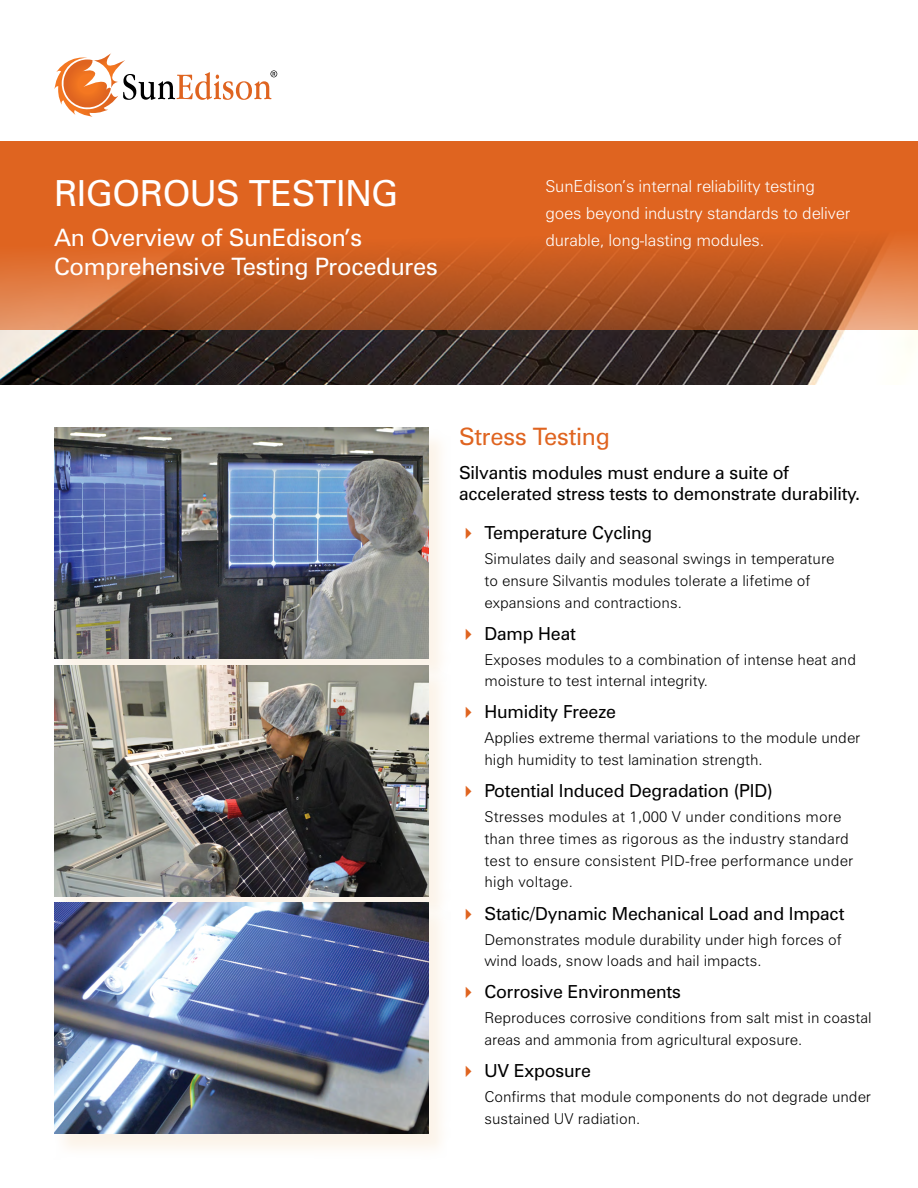
<style>
.page{position:relative;width:918px;height:1188px;background:#fff}
.page>*{position:absolute;margin:0;border:0;box-sizing:border-box;transform-origin:0 0}
.t1{font:36px "Zurich BT";letter-spacing:-.01em;color:#fff}
.t2{font:24px/28.5px "Zurich BT";letter-spacing:-.01em;color:#fff}
.t3{font:24px "Zurich BT";letter-spacing:-.01em;color:#df6420}
.t4{font:18px/21px "Zurich BT";letter-spacing:-.01em;color:#000}
.t5{font:300 16.5px/27px "Zurich BT";letter-spacing:-.01em;color:#fff}
.t6{font:300 15px/21.8px "Zurich BT";color:#000}
</style>
<div class="page">
<div style="left:53px;top:430px;width:398px;height:254px;background:#f6dfc1;opacity:.35"></div>
<img style="left:54px;top:428px;width:375px;height:231px">
<div style="left:53px;top:667px;width:398px;height:255px;background:#f6dfc1;opacity:.35"></div>
<img style="left:54px;top:665px;width:375px;height:231px">
<div style="left:53px;top:905px;width:398px;height:254px;background:#fdf8f2"></div>
<img style="left:54px;top:903px;width:375px;height:231px">
<img style="left:0;top:330px;width:918px;height:54px">
<svg style="left:0;top:141px;width:918px;height:189px;background:#cf6124"></svg>
<svg style="left:55px;top:53px;width:222px;height:64px"></svg>
<h1 class="t1" style="left:54px;top:171px;width:346px">RIGOROUS TESTING</h1>
<h2 class="t2" style="left:54px;top:223px;width:386px">An Overview of SunEdison’s<br>Comprehensive Testing Procedures</h2>
<p class="t5" style="left:545px;top:172px;width:306px">SunEdison’s internal reliability testing goes beyond industry standards to deliver durable, long-lasting modules.</p>
<h2 class="t3" style="left:459px;top:422px;width:153px">Stress Testing</h2>
<p class="t4" style="left:459px;top:462px;width:403px">Silvantis modules must endure a suite of accelerated stress tests to demonstrate durability.</p>
<p class="t4" style="left:485px;top:522px;width:169px">Temperature Cycling</p>
<p class="t6" style="left:484px;top:548px;width:351px">Simulates daily and seasonal swings in temperature to ensure Silvantis modules tolerate a lifetime of expansions and contractions.</p>
<p class="t4" style="left:485px;top:623px;width:93px">Damp Heat</p>
<p class="t6" style="left:484px;top:648px;width:373px">Exposes modules to a combination of intense heat and moisture to test internal integrity.</p>
<p class="t4" style="left:485px;top:701px;width:133px">Humidity Freeze</p>
<p class="t6" style="left:484px;top:727px;width:377px">Applies extreme thermal variations to the module under high humidity to test lamination strength.</p>
<p class="t4" style="left:485px;top:780px;width:290px">Potential Induced Degradation (PID)</p>
<p class="t6" style="left:484px;top:806px;width:370px">Stresses modules at 1,000 V under conditions more than three times as rigorous as the industry standard test to ensure consistent PID-free performance under high voltage.</p>
<p class="t4" style="left:485px;top:903px;width:361px">Static/Dynamic Mechanical Load and Impact</p>
<p class="t6" style="left:484px;top:928px;width:359px">Demonstrates module durability under high forces of wind loads, snow loads and hail impacts.</p>
<p class="t4" style="left:485px;top:981px;width:198px">Corrosive Environments</p>
<p class="t6" style="left:484px;top:1007px;width:389px">Reproduces corrosive conditions from salt mist in coastal areas and ammonia from agricultural exposure.</p>
<p class="t4" style="left:485px;top:1060px;width:108px">UV Exposure</p>
<p class="t6" style="left:484px;top:1086px;width:388px">Confirms that module components do not degrade under sustained UV radiation.</p>
</div>
